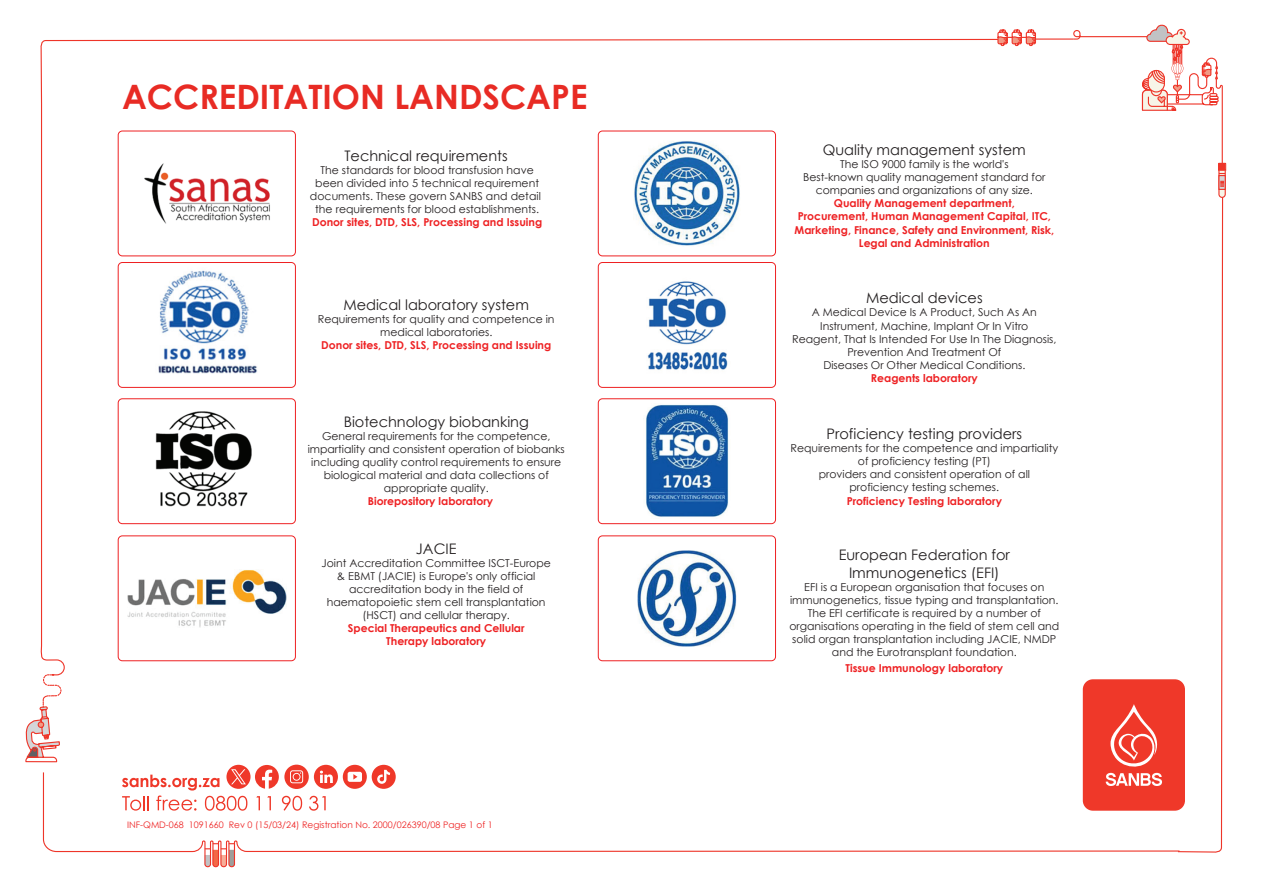
<style>
.page{position:relative;width:1263px;height:893px;background:#fff}
.page>*{position:absolute;margin:0;border:0;box-sizing:border-box;transform-origin:0 0}
.t1{font:700 33.6px "Century Gothic";color:#e82b24}
.t2{font:14.55px/17.4px "Century Gothic";color:#231f20;text-align:center}
.t3{font:10.95px/13px "Century Gothic";color:#231f20;text-align:center}
.t4{font:700 10.95px/13px "Century Gothic";color:#ee2123;text-align:center}
.t5{font:9px "Century Gothic";color:#ee2323}
</style>
<div class="page">
<svg style="left:228px;top:765px;width:166px;height:6px"></svg>
<img style="left:158px;top:270px;width:99px;height:104px">
<img style="left:647px;top:281px;width:81px;height:89px">
<img style="left:155px;top:411px;width:97px;height:96px">
<img style="left:633px;top:141px;width:107px;height:105px">
<img style="left:646px;top:404px;width:83px;height:113px">
<img style="left:127px;top:570px;width:159px;height:57px">
<img style="left:637px;top:550px;width:99px;height:96px">
<img style="left:144px;top:163px;width:126px;height:61px">
<div style="left:118px;top:131px;width:178px;height:125px;border:1px solid #ee2123;border-radius:4px"></div>
<div style="left:118px;top:262px;width:178px;height:126px;border:1px solid #ee2123;border-radius:4px"></div>
<div style="left:118px;top:398px;width:178px;height:126px;border:1px solid #ee2123;border-radius:4px"></div>
<div style="left:118px;top:535px;width:178px;height:126px;border:1px solid #ee2123;border-radius:4px"></div>
<div style="left:598px;top:131px;width:178px;height:125px;border:1px solid #ee2123;border-radius:4px"></div>
<div style="left:598px;top:262px;width:178px;height:126px;border:1px solid #ee2123;border-radius:4px"></div>
<div style="left:598px;top:398px;width:178px;height:126px;border:1px solid #ee2123;border-radius:4px"></div>
<div style="left:598px;top:535px;width:178px;height:126px;border:1px solid #ee2123;border-radius:4px"></div>
<svg style="left:40px;top:38px;width:957px;height:64px"></svg>
<svg style="left:997px;top:29px;width:40px;height:18px"></svg>
<hr style="left:1035px;top:39px;width:38px;height:1px;background:#ee3529">
<svg style="left:1072px;top:24px;width:155px;height:829px"></svg>
<svg style="left:25px;top:102px;width:40px;height:661px"></svg>
<svg style="left:42px;top:771px;width:1139px;height:97px"></svg>
<h1 class="t1" style="left:122px;top:76px;width:467px">ACCREDITATION LANDSCAPE</h1>
<h2 class="t2" style="left:344px;top:147px;width:165px">Technical requirements</h2>
<p class="t3" style="left:310px;top:163px;width:232px">The standards for blood transfusion have been divided into 5 technical requirement documents. These govern SANBS and detail the requirements for blood establishments.</p>
<p class="t4" style="left:312px;top:215px;width:232px">Donor sites, DTD, SLS, Processing and Issuing</p>
<h2 class="t2" style="left:343px;top:296px;width:187px">Medical laboratory system</h2>
<p class="t3" style="left:318px;top:312px;width:238px">Requirements for quality and competence in medical laboratories.</p>
<p class="t4" style="left:321px;top:338px;width:232px">Donor sites, DTD, SLS, Processing and Issuing</p>
<h2 class="t2" style="left:344px;top:412px;width:187px">Biotechnology biobanking</h2>
<p class="t3" style="left:308px;top:429px;width:259px">General requirements for the competence, impartiality and consistent operation of biobanks including quality control requirements to ensure biological material and data collections of appropriate quality.</p>
<p class="t4" style="left:368px;top:494px;width:127px">Biorepository laboratory</p>
<h2 class="t2" style="left:416px;top:540px;width:42px">JACIE</h2>
<p class="t3" style="left:322px;top:556px;width:231px">Joint Accreditation Committee ISCT-Europe &amp; EBMT (JACIE) is Europe's only official accreditation body in the field of haematopoietic stem cell transplantation (HSCT) and cellular therapy.</p>
<p class="t4" style="left:348px;top:621px;width:178px">Special Therapeutics and Cellular<br>Therapy laboratory</p>
<p class="t5" style="left:127px;top:819px;width:367px">INF-QMD-068 1091660 Rev 0 (15/03/24) Registration No. 2000/026390/08 Page 1 of 1</p>
<h2 class="t2" style="left:823px;top:141px;width:205px">Quality management system</h2>
<p class="t3" style="left:803px;top:158px;width:244px">The ISO 9000 family is the world's<br>Best-known quality management standard for companies and organizations of any size.</p>
<p class="t4" style="left:795px;top:197px;width:261px">Quality Management department,<br>Procurement, Human Management Capital, ITC, Marketing, Finance, Safety and Environment, Risk, Legal and Administration</p>
<h2 class="t2" style="left:866px;top:289px;width:118px">Medical devices</h2>
<p class="t3" style="left:792px;top:306px;width:266px">A Medical Device Is A Product, Such As An Instrument, Machine, Implant Or In Vitro<br>Reagent, That Is Intended For Use In The Diagnosis, Prevention And Treatment Of<br>Diseases Or Other Medical Conditions.</p>
<p class="t4" style="left:871px;top:371px;width:108px">Reagents laboratory</p>
<h2 class="t2" style="left:826px;top:425px;width:197px">Proficiency testing providers</h2>
<p class="t3" style="left:790px;top:442px;width:269px">Requirements for the competence and impartiality of proficiency testing (PT)<br>providers and consistent operation of all proficiency testing schemes.</p>
<p class="t4" style="left:847px;top:494px;width:157px">Proficiency Testing laboratory</p>
<h2 class="t2" style="left:839px;top:546px;width:173px">European Federation for<br>Immunogenetics (EFI)</h2>
<p class="t3" style="left:789px;top:580px;width:271px">EFI is a European organisation that focuses on immunogenetics, tissue typing and transplantation.<br>The EFI certificate is required by a number of organisations operating in the field of stem cell and solid organ transplantation including JACIE, NMDP and the Eurotransplant foundation.</p>
<p class="t4" style="left:845px;top:662px;width:159px">Tissue Immunology laboratory</p>
</div>
